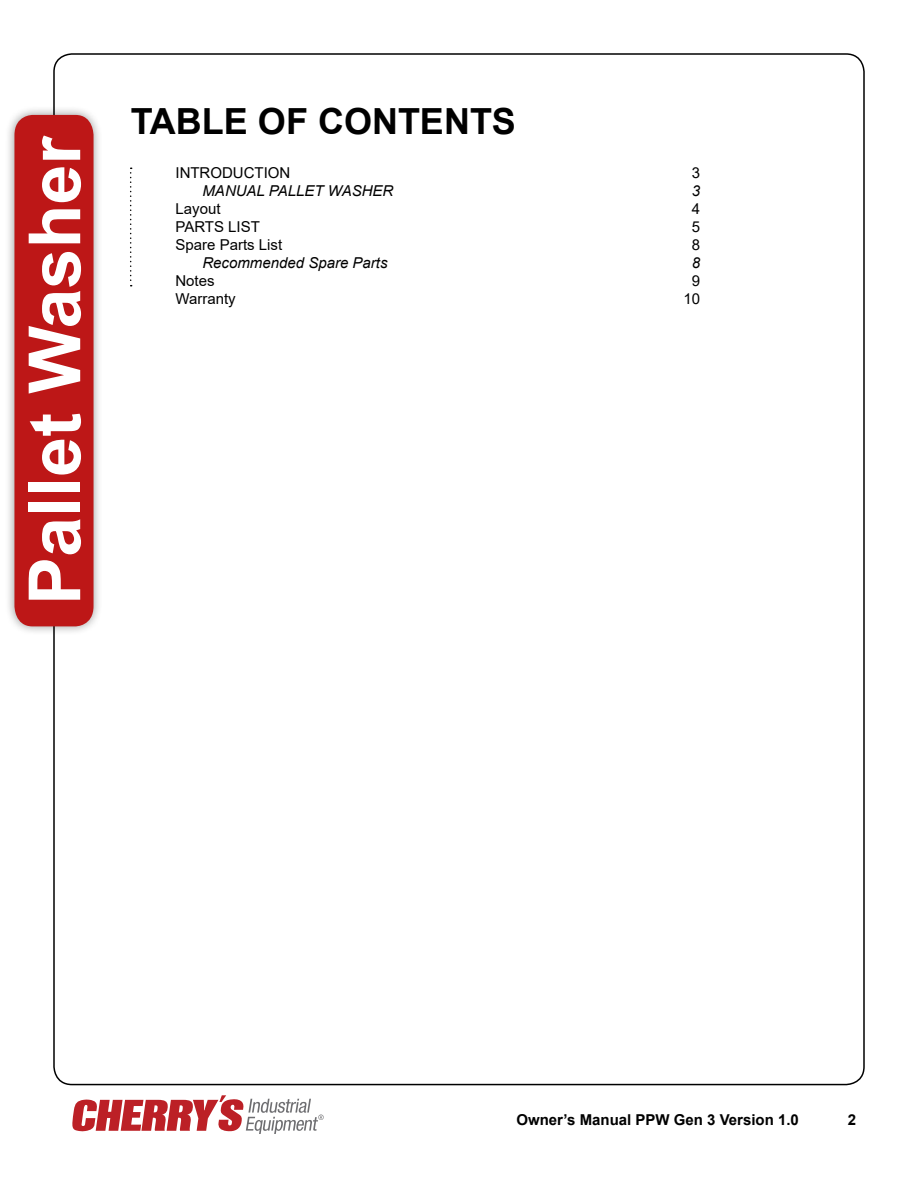
<style>
.page{position:relative;width:918px;height:1188px;background:#fff}
.page>*{position:absolute;margin:0;border:0;box-sizing:border-box;transform-origin:0 0}
.t1{font:700 72px "Arial";color:#fff}
.t2{font:700 36px "Arial";color:#000}
.t3{font:15px "Arial";color:#000}
.t4{font:italic 15px "Arial";color:#000}
.t5{font:700 15px "Arial";color:#000}
</style>
<div class="page">
<div style="left:5px;top:105px;width:98px;height:531px;background:#000;opacity:.4"></div>
<svg style="left:14px;top:115px;width:80px;height:511px;background:#bd2222"></svg>
<svg style="left:72px;top:1095px;width:252px;height:39px"></svg>
<svg style="left:130px;top:168px;width:2px;height:118px"></svg>
<h1 class="t1" style="left:4px;top:605px;width:471px;rotate:-90deg">Pallet Washer</h1>
<h2 class="t2" style="left:131px;top:96px;width:387px">TABLE OF CONTENTS</h2>
<p class="t3" style="left:176px;top:163px;width:116px">INTRODUCTION</p>
<p class="t3" style="left:692px;top:163px;width:10px">3</p>
<p class="t4" style="left:202px;top:181px;width:192px">MANUAL PALLET WASHER</p>
<p class="t4" style="left:692px;top:181px;width:10px">3</p>
<p class="t3" style="left:176px;top:199px;width:47px">Layout</p>
<p class="t3" style="left:692px;top:199px;width:10px">4</p>
<p class="t3" style="left:176px;top:217px;width:86px">PARTS LIST</p>
<p class="t3" style="left:692px;top:217px;width:10px">5</p>
<p class="t3" style="left:175px;top:235px;width:108px">Spare Parts List</p>
<p class="t3" style="left:692px;top:235px;width:10px">8</p>
<p class="t4" style="left:202px;top:253px;width:187px">Recommended Spare Parts</p>
<p class="t4" style="left:692px;top:253px;width:10px">8</p>
<p class="t3" style="left:175px;top:271px;width:41px">Notes</p>
<p class="t3" style="left:692px;top:271px;width:10px">9</p>
<p class="t3" style="left:175px;top:289px;width:62px">Warranty</p>
<p class="t3" style="left:684px;top:289px;width:18px">10</p>
<p class="t5" style="left:516px;top:1110px;width:284px">Owner’s Manual PPW Gen 3 Version 1.0</p>
<p class="t5" style="left:848px;top:1110px;width:10px">2</p>
</div>
